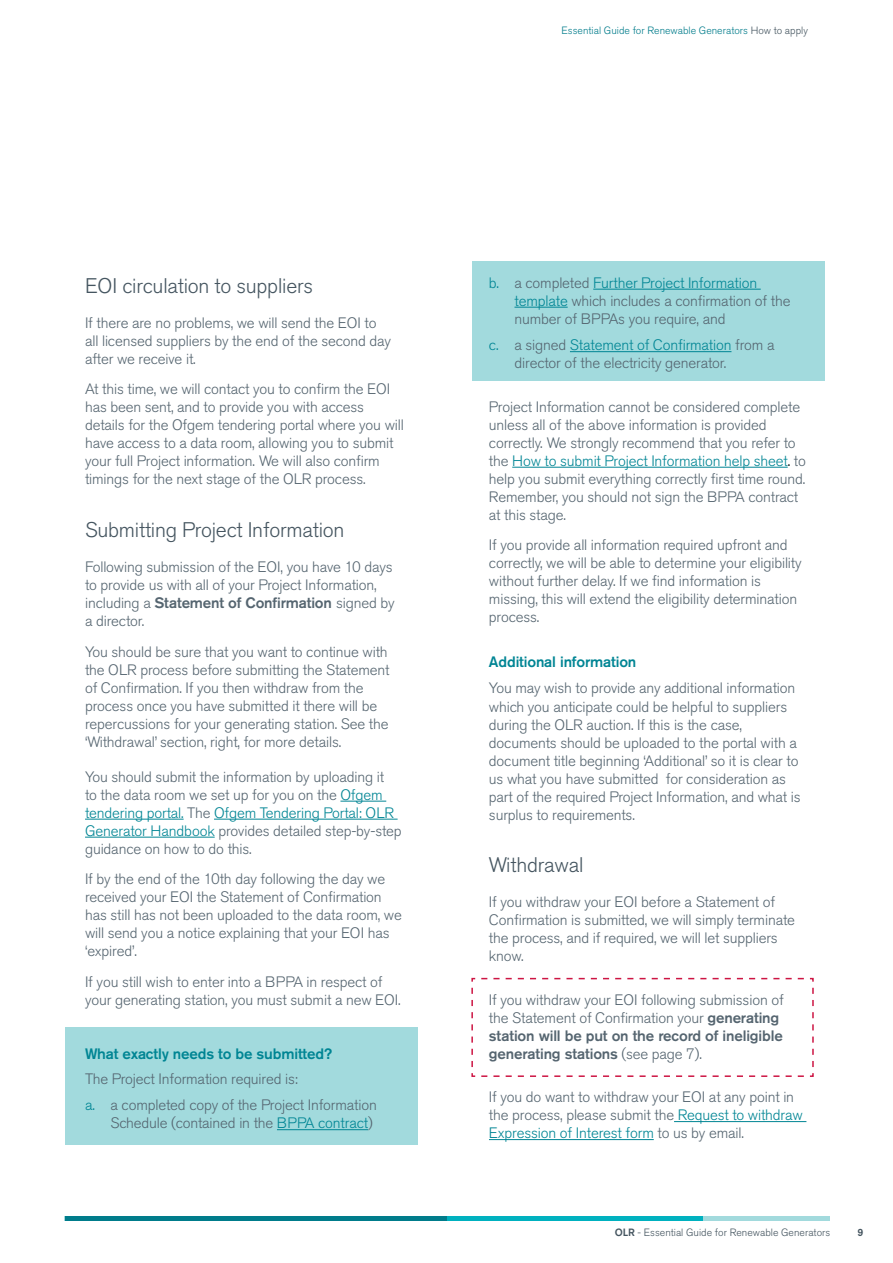
<style>
.page{position:relative;width:893px;height:1263px;background:#fff}
.page>*{position:absolute;margin:0;border:0;box-sizing:border-box;transform-origin:0 0}
.t1{font:300 21px "Akzidenz Grotesk Pro";letter-spacing:-.01em;color:#455560}
.t2{font:300 15px/18px "Akzidenz Grotesk Pro";letter-spacing:-.01em;color:#556570}
.t3{font:500 15px "Akzidenz Grotesk Pro";letter-spacing:-.01em;color:#008594}
.t4{font:300 10.5px "Akzidenz Grotesk Pro";color:#007c8b}
.t5{font:300 10.5px "Akzidenz Grotesk Pro";color:#455560}
.t6{font:500 10.5px "Akzidenz Grotesk Pro";color:#455560}
.s1{color:#455560}
.s2{font-weight:500}
.s3{color:#008594}
.s4{color:#000}
</style>
<div class="page">
<hr style="left:64px;top:1216px;width:766px;height:4px;background:#a2dadd">
<hr style="left:65px;top:1216px;width:382px;height:4px;background:#007c8b">
<hr style="left:447px;top:1216px;width:255px;height:4px;background:#00b1bf">
<div style="left:472px;top:261px;width:353px;height:120px;background:#a2dadd"></div>
<div style="left:65px;top:1028px;width:353px;height:117px;background:#a2dadd"></div>
<hr style="left:340px;top:801px;width:46px;height:1px;background:#008594">
<hr style="left:85px;top:819px;width:99px;height:1px;background:#008594">
<hr style="left:214px;top:819px;width:184px;height:1px;background:#008594">
<hr style="left:85px;top:837px;width:130px;height:1px;background:#008594">
<hr style="left:277px;top:1129px;width:91px;height:1px;background:#008594">
<hr style="left:593px;top:289px;width:168px;height:1px;background:#008594">
<hr style="left:514px;top:307px;width:54px;height:1px;background:#008594">
<hr style="left:570px;top:351px;width:161px;height:1px;background:#008594">
<hr style="left:512px;top:467px;width:276px;height:1px;background:#008594">
<hr style="left:674px;top:1121px;width:132px;height:1px;background:#008594">
<hr style="left:489px;top:1139px;width:165px;height:1px;background:#008594">
<svg style="left:471px;top:977px;width:343px;height:100px"></svg>
<p class="t4" style="left:562px;top:23px;width:248px">Essential Guide for Renewable Generators <span class="s1">How to apply</span></p>
<h1 class="t1" style="left:85px;top:272px;width:230px">EOI circulation to suppliers</h1>
<p class="t2" style="left:85px;top:313px;width:308px">If there are no problems, we will send the EOI to all licensed suppliers by the end of the second day after we receive it.</p>
<p class="t2" style="left:85px;top:380px;width:320px">At this time, we will contact you to confirm the EOI has been sent, and to provide you with access details for the Ofgem tendering portal where you will have access to a data room, allowing you to submit your full Project information. We will also confirm timings for the next stage of the OLR process.</p>
<h1 class="t1" style="left:85px;top:516px;width:261px">Submitting Project Information</h1>
<p class="t2" style="left:85px;top:558px;width:311px">Following submission of the EOI, you have 10 days to provide us with all of your Project Information, including a <span class="s2">Statement of Confirmation</span> signed by a director.</p>
<p class="t2" style="left:85px;top:642px;width:306px">You should be sure that you want to continue with the OLR process before submitting the Statement of Confirmation. If you then withdraw from the process once you have submitted it there will be repercussions for your generating station. See the ‘Withdrawal’ section, right, for more details.</p>
<p class="t2" style="left:85px;top:767px;width:318px">You should submit the information by uploading it<br>to the data room we set up for you on the <span class="s3">Ofgem tendering portal.</span> The <span class="s3">Ofgem Tendering Portal: OLR Generator Handbook</span> provides detailed step-by-step guidance on how to do this.</p>
<p class="t2" style="left:85px;top:870px;width:318px">If by the end of the 10th day following the day we received your EOI the Statement of Confirmation has still has not been uploaded to the data room, we will send you a notice explaining that your EOI has ‘expired’.</p>
<p class="t2" style="left:85px;top:973px;width:317px">If you still wish to enter into a BPPA in respect of your generating station, you must submit a new EOI.</p>
<p class="t3" style="left:85px;top:1044px;width:249px">What exactly needs to be submitted?</p>
<p class="t2" style="left:85px;top:1065px;width:293px;line-height:26.5px">The Project Information required is:<br><span class="s3">a.</span> a completed copy of the Project Information</p>
<p class="t2" style="left:111px;top:1114px;width:264px">Schedule (contained in the <span class="s3">BPPA contract</span>)</p>
<p class="t2" style="left:514px;top:273px;width:278px;text-indent:-26px"><span class="s3">b.</span> a completed <span class="s3">Further Project Information template</span> which includes a confirmation of the number of BPPAs you require, and</p>
<p class="t2" style="left:514px;top:336px;width:262px;text-indent:-26px"><span class="s3">c.</span> a signed <span class="s3">Statement of Confirmation</span> from a director of the electricity generator.</p>
<p class="t2" style="left:489px;top:397px;width:318px">Project Information cannot be considered complete unless all of the above information is provided correctly. We strongly recommend that you refer to the <span class="s3">How to submit Project Information help sheet</span><span class="s4">.</span> to help you submit everything correctly first time round.<br>Remember, you should not sign the BPPA contract at this stage.</p>
<p class="t2" style="left:489px;top:536px;width:314px">If you provide all information required upfront and correctly, we will be able to determine your eligibility without further delay. If we find information is missing, this will extend the eligibility determination process.</p>
<p class="t3" style="left:489px;top:652px;width:149px">Additional information</p>
<p class="t2" style="left:489px;top:679px;width:313px">You may wish to provide any additional information which you anticipate could be helpful to suppliers during the OLR auction. If this is the case, documents should be uploaded to the portal with a document title beginning ‘Additional’ so it is clear to us what you have submitted for consideration as part of the required Project Information, and what is surplus to requirements.</p>
<h1 class="t1" style="left:489px;top:851px;width:96px">Withdrawal</h1>
<p class="t2" style="left:489px;top:893px;width:308px">If you withdraw your EOI before a Statement of Confirmation is submitted, we will simply terminate the process, and if required, we will let suppliers know.</p>
<p class="t2" style="left:489px;top:990px;width:296px">If you withdraw your EOI following submission of the Statement of Confirmation your <span class="s2">generating station will be put on the record of ineligible generating stations</span> (see page 7).</p>
<p class="t2" style="left:489px;top:1088px;width:315px">If you do want to withdraw your EOI at any point in the process, please submit the <span class="s3">Request to withdraw<br>Expression of Interest form</span> to us by email.</p>
<p class="t5" style="left:615px;top:1225px;width:217px"><span class="s2">OLR</span> - Essential Guide for Renewable Generators</p>
<p class="t6" style="left:857px;top:1225px;width:7px">9</p>
</div>
